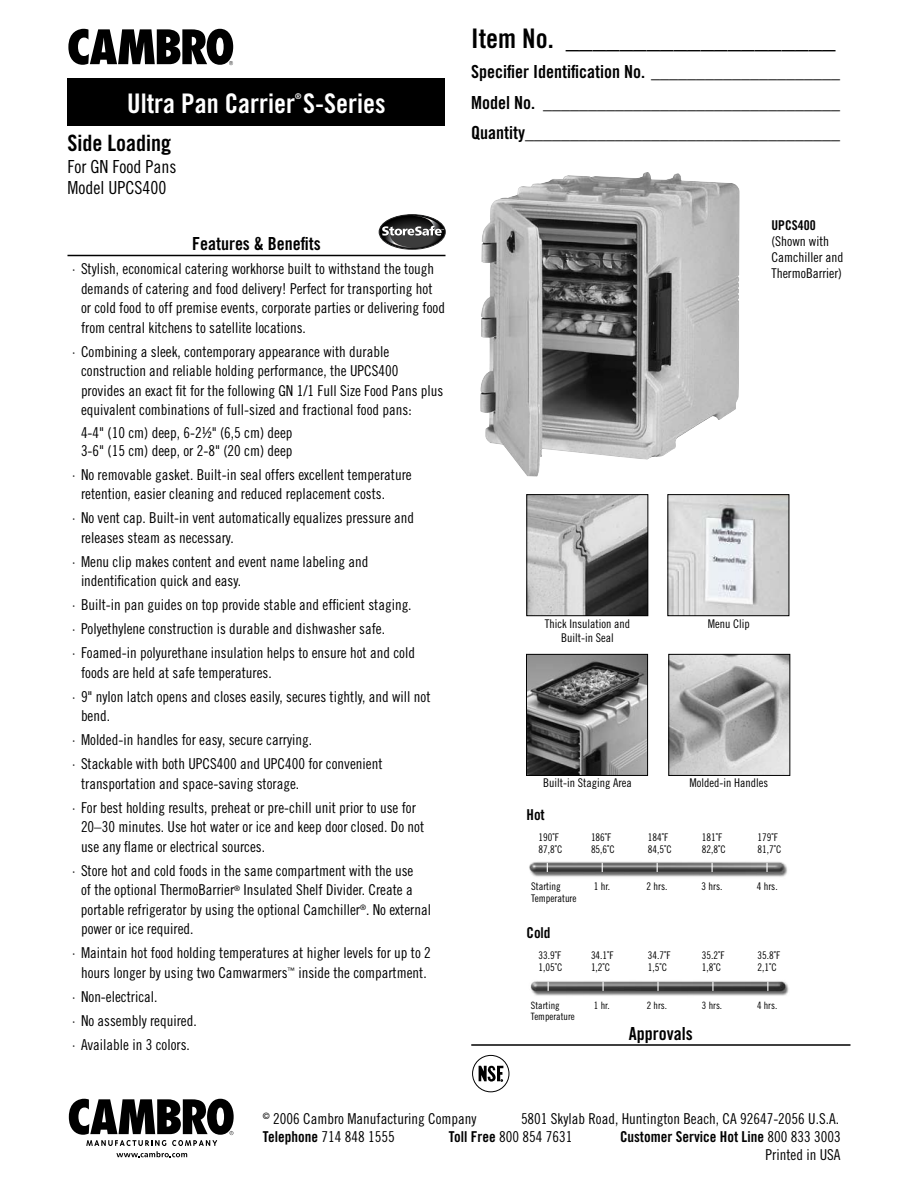
<style>
.page{position:relative;width:918px;height:1188px;background:#fff}
.page>*{position:absolute;margin:0;border:0;box-sizing:border-box;transform-origin:0 0}
.t1{font:27px "Trade Gothic Bold Cond Twenty";color:#000}
.t2{font:27px "Trade Gothic Bold Cond Twenty";color:#fff}
.t3{font:22.5px "Trade Gothic Bold Cond Twenty";color:#000}
.t4{font:18px/30.6px "Trade Gothic Bold Cond Twenty";color:#000;text-align:justify}
.t5{font:18px/21.6px "Trade Gothic Cond Eighteen";color:#000}
.t6{font:15px/19.5px "Trade Gothic Cond Eighteen";color:#000}
.t7{font:15px "Trade Gothic Bold Cond Twenty";color:#000}
.t8{font:13.5px/16.2px "Trade Gothic Cond Eighteen";color:#000}
.t9{font:13.5px "Trade Gothic Bold Cond Twenty";color:#000}
.t10{font:12px/13.5px "Trade Gothic Cond Eighteen";color:#000;text-align:center}
.t11{font:10.5px "Trade Gothic Cond Eighteen";color:#000}
.t12{font:10.05px "Trade Gothic Cond Eighteen";color:#000}
.t13{font:7.8px "Trade Gothic Bold Cond Twenty";color:#fff}
.s1{font-family:"Trade Gothic Bold Cond Twenty"}
.s2{font-family:"Trade Gothic Cond Eighteen"}
</style>
<div class="page">
<svg style="left:68px;top:29px;width:165px;height:36px"></svg>
<div style="left:68px;top:78px;width:378px;height:48px;background:#000"></div>
<hr style="left:68px;top:255px;width:378px;height:1px;background:#000">
<hr style="left:471px;top:1044px;width:379px;height:2px;background:#000">
<div style="left:472px;top:1055px;width:37px;height:37px;border:1px solid #000;border-radius:50%"></div>
<svg style="left:479px;top:1066px;width:24px;height:16px"></svg>
<svg style="left:69px;top:1099px;width:165px;height:58px"></svg>
<div style="left:379px;top:214px;width:66px;height:35px;border:1px solid #262626;border-radius:50%"></div>
<svg style="left:381px;top:215px;width:63px;height:33px"></svg>
<img style="left:480px;top:172px;width:260px;height:305px">
<img style="left:530px;top:981px;width:259px;height:15px">
<svg style="left:657px;top:982px;width:2px;height:9px"></svg>
<svg style="left:712px;top:982px;width:2px;height:9px"></svg>
<img style="left:529px;top:496px;width:117px;height:118px">
<div style="left:527px;top:494px;width:121px;height:122px;border:1px solid #000"></div>
<img style="left:670px;top:496px;width:117px;height:118px">
<div style="left:668px;top:494px;width:121px;height:122px;border:1px solid #000"></div>
<img style="left:528px;top:656px;width:118px;height:118px">
<div style="left:526px;top:654px;width:122px;height:122px;border:1px solid #000"></div>
<img style="left:670px;top:656px;width:118px;height:118px">
<div style="left:668px;top:654px;width:122px;height:122px;border:1px solid #000"></div>
<img style="left:529px;top:861px;width:259px;height:16px">
<svg style="left:766px;top:863px;width:2px;height:9px"></svg>
<h1 class="t2" style="left:127px;top:87px;width:260px">Ultra Pan Carrier S-Series</h1>
<p class="t13" style="left:295px;top:92px;width:8px">®</p>
<h2 class="t3" style="left:68px;top:130px;width:105px">Side Loading</h2>
<p class="t5" style="left:68px;top:155px;width:110px">For GN Food Pans<br>Model UPCS400</p>
<p class="t4" style="left:192px;top:228px;width:130px">Features &amp; Benefits</p>
<p class="t6" style="left:81px;top:259px;width:366px;text-indent:-9px">· Stylish, economical catering workhorse built to withstand the tough demands of catering and food delivery! Perfect for transporting hot or cold food to off premise events, corporate parties or delivering food from central kitchens to satellite locations.</p>
<p class="t6" style="left:81px;top:341px;width:364px;text-indent:-9px">· Combining a sleek, contemporary appearance with durable construction and reliable holding performance, the UPCS400 provides an exact fit for the following GN 1/1 Full Size Food Pans plus equivalent combinations of full-sized and fractional food pans:</p>
<p class="t6" style="left:81px;top:423px;width:213px;line-height:18px">4-4" (10 cm) deep, 6-2½" (6,5 cm) deep<br>3-6" (15 cm) deep, or 2-8" (20 cm) deep</p>
<p class="t6" style="left:81px;top:464px;width:332px;text-indent:-9px">· No removable gasket. Built-in seal offers excellent temperature retention, easier cleaning and reduced replacement costs.</p>
<p class="t6" style="left:81px;top:508px;width:335px;text-indent:-9px">· No vent cap. Built-in vent automatically equalizes pressure and releases steam as necessary.</p>
<p class="t6" style="left:81px;top:551px;width:289px;text-indent:-9px">· Menu clip makes content and event name labeling and indentification quick and easy.</p>
<p class="t6" style="left:72px;top:593px;width:345px;line-height:24px">· Built-in pan guides on top provide stable and efficient staging. · Polyethylene construction is durable and dishwasher safe.<br>· Foamed-in polyurethane insulation helps to ensure hot and cold</p>
<p class="t6" style="left:72px;top:660px;width:360px;line-height:24px;text-indent:9px">foods are held at safe temperatures.<br>· 9" nylon latch opens and closes easily, secures tightly, and will not</p>
<p class="t6" style="left:72px;top:704px;width:312px;line-height:24px;text-indent:9px">bend.<br>· Molded-in handles for easy, secure carrying.<br>· Stackable with both UPCS400 and UPC400 for convenient</p>
<p class="t6" style="left:72px;top:771px;width:345px;line-height:24px;text-indent:9px">transportation and space-saving storage.<br>· For best holding results, preheat or pre-chill unit prior to use for</p>
<p class="t6" style="left:81px;top:817px;width:345px">20–30 minutes. Use hot water or ice and keep door closed. Do not use any flame or electrical sources.</p>
<p class="t6" style="left:81px;top:860px;width:352px;text-indent:-9px">· Store hot and cold foods in the same compartment with the use<br>of the optional ThermoBarrier<sup>®</sup> Insulated Shelf Divider. Create a portable refrigerator by using the optional Camchiller<sup>®</sup>. No external power or ice required.</p>
<p class="t6" style="left:72px;top:943px;width:360px;text-align:center">· Maintain hot food holding temperatures at higher levels for up to 2 hours longer by using two Camwarmers<sup>™</sup> inside the compartment.</p>
<p class="t6" style="left:72px;top:984px;width:126px;line-height:24px">· Non-electrical.<br>· No assembly required. · Available in 3 colors.</p>
<h1 class="t1" style="left:471px;top:22px;width:366px">Item No. ____________________</h1>
<p class="t4" style="left:471px;top:56px;width:370px">Specifier Identification No. _____________________ Model No. _________________________________ Quantity___________________________________</p>
<p class="t9" style="left:771px;top:217px;width:46px">UPCS400</p>
<p class="t8" style="left:771px;top:233px;width:73px">(Shown with<br>Camchiller and<br>ThermoBarrier)</p>
<p class="t10" style="left:545px;top:617px;width:87px">Thick Insulation and<br>Built-in Seal</p>
<p class="t10" style="left:708px;top:617px;width:43px">Menu Clip</p>
<p class="t10" style="left:543px;top:776px;width:90px">Built-in Staging Area</p>
<p class="t10" style="left:690px;top:776px;width:80px">Molded-in Handles</p>
<p class="t7" style="left:526px;top:806px;width:20px">Hot</p>
<p class="t11" style="left:539px;top:831px;width:22px">190˚F</p>
<p class="t11" style="left:591px;top:831px;width:22px">186˚F</p>
<p class="t11" style="left:648px;top:831px;width:22px">184˚F</p>
<p class="t11" style="left:702px;top:831px;width:22px">181˚F</p>
<p class="t11" style="left:758px;top:831px;width:22px">179˚F</p>
<p class="t11" style="left:539px;top:843px;width:25px">87,8˚C</p>
<p class="t11" style="left:591px;top:843px;width:25px">85,6˚C</p>
<p class="t11" style="left:648px;top:843px;width:25px">84,5˚C</p>
<p class="t11" style="left:702px;top:843px;width:25px">82,8˚C</p>
<p class="t11" style="left:758px;top:843px;width:25px">81,7˚C</p>
<p class="t11" style="left:531px;top:880px;width:31px">Starting</p>
<p class="t11" style="left:594px;top:880px;width:18px">1 hr.</p>
<p class="t11" style="left:646px;top:880px;width:22px">2 hrs.</p>
<p class="t11" style="left:702px;top:880px;width:22px">3 hrs.</p>
<p class="t11" style="left:757px;top:880px;width:22px">4 hrs.</p>
<p class="t11" style="left:531px;top:892px;width:47px">Temperature</p>
<p class="t7" style="left:526px;top:924px;width:26px">Cold</p>
<p class="t11" style="left:539px;top:949px;width:24px">33.9˚F</p>
<p class="t11" style="left:591px;top:949px;width:24px">34.1˚F</p>
<p class="t11" style="left:648px;top:949px;width:24px">34.7˚F</p>
<p class="t11" style="left:702px;top:949px;width:24px">35.2˚F</p>
<p class="t11" style="left:758px;top:949px;width:24px">35.8˚F</p>
<p class="t11" style="left:539px;top:961px;width:25px">1,05˚C</p>
<p class="t11" style="left:591px;top:961px;width:21px">1,2˚C</p>
<p class="t11" style="left:648px;top:961px;width:21px">1,5˚C</p>
<p class="t11" style="left:702px;top:961px;width:21px">1,8˚C</p>
<p class="t11" style="left:758px;top:961px;width:21px">2,1˚C</p>
<p class="t12" style="left:531px;top:999px;width:30px">Starting</p>
<p class="t12" style="left:594px;top:999px;width:17px">1 hr.</p>
<p class="t12" style="left:647px;top:999px;width:22px">2 hrs.</p>
<p class="t12" style="left:702px;top:999px;width:22px">3 hrs.</p>
<p class="t12" style="left:757px;top:999px;width:22px">4 hrs.</p>
<p class="t12" style="left:531px;top:1010px;width:45px">Temperature</p>
<p class="t4" style="left:629px;top:1018px;width:65px">Approvals</p>
<p class="t6" style="left:263px;top:1109px;width:215px"><sup>©</sup> 2006 Cambro Manufacturing Company</p>
<p class="t6" style="left:521px;top:1109px;width:320px">5801 Skylab Road, Huntington Beach, CA 92647-2056 U.S.A.</p>
<p class="t6" style="left:263px;top:1127px;width:133px"><span class="s1">Telephone</span> 714 848 1555</p>
<p class="t6" style="left:449px;top:1127px;width:125px"><span class="s1">Toll Free</span> 800 854 7631</p>
<p class="t7" style="left:620px;top:1127px;width:222px">Customer Service Hot Line <span class="s2">800 833 3003</span></p>
<p class="t6" style="left:766px;top:1145px;width:76px">Printed in USA</p>
</div>
